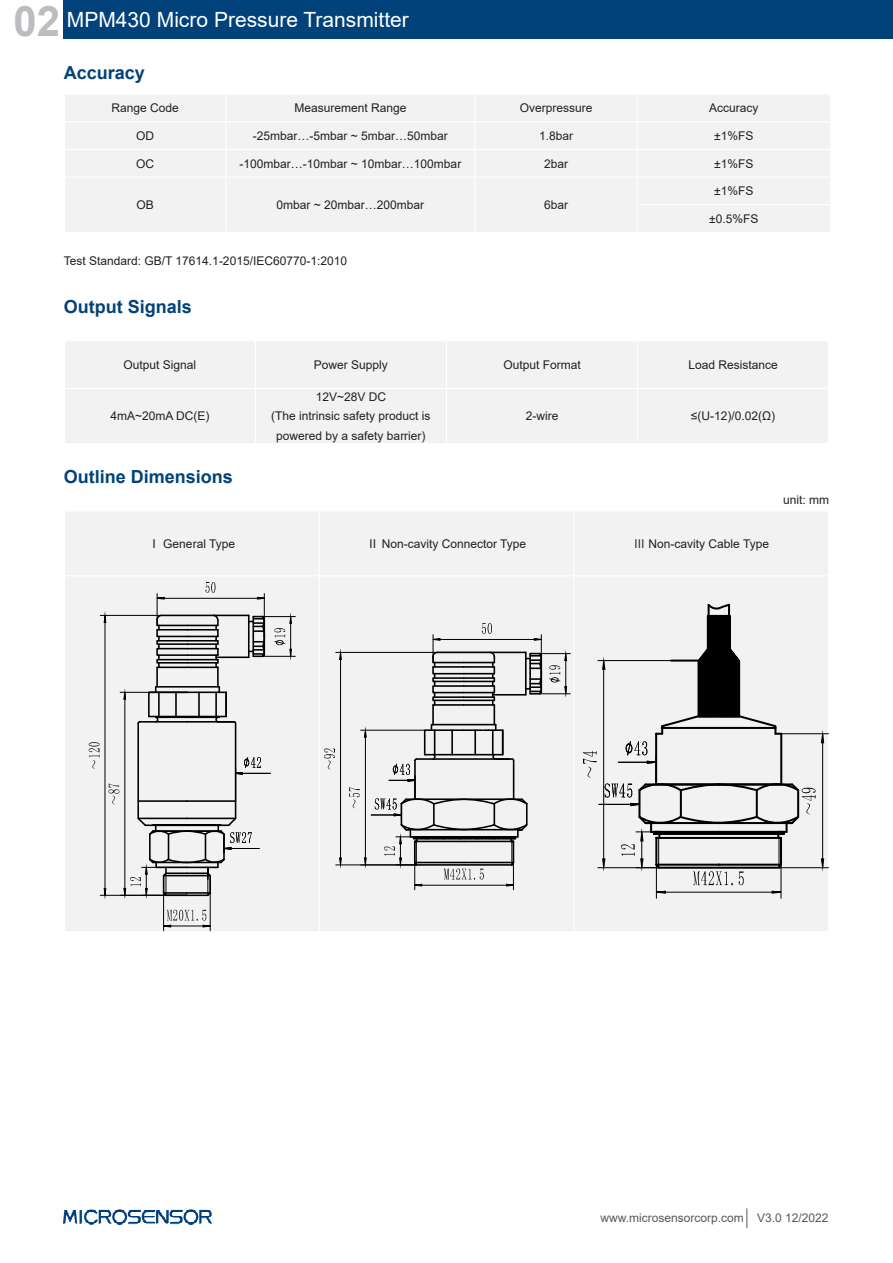
<style>
.page{position:relative;width:893px;height:1263px;background:#fff}
.page>*{position:absolute;margin:0;border:0;box-sizing:border-box;transform-origin:0 0}
.t1{font:700 42px "Arial";color:#bcbdc0}
.t2{font:21px "Arial";color:#fff}
.t3{font:700 18px "Arial";color:#004279}
.表文字居中{font:12px "Arial";color:#231f20}
.t4{font:12px "Arial";color:#57585a}
.s1{font-family:"Source Han Sans CN"}
</style>
<div class="page">
<div style="left:64px;top:0;width:829px;height:38px;background:#004279"></div>
<svg style="left:746px;top:1208px;width:1px;height:20px"></svg>
<img style="left:64px;top:1209px;width:148px;height:15px">
<div style="left:65px;top:342px;width:763px;height:101px;background:#f2f2f2"></div>
<hr style="left:255px;top:341px;width:1px;height:47px;background:#fff">
<hr style="left:446px;top:341px;width:1px;height:47px;background:#fff">
<hr style="left:637px;top:341px;width:1px;height:47px;background:#fff">
<hr style="left:64px;top:388px;width:191px;height:1px;background:#fff">
<hr style="left:255px;top:388px;width:191px;height:1px;background:#fff">
<hr style="left:255px;top:389px;width:1px;height:54px;background:#fff">
<hr style="left:446px;top:388px;width:192px;height:1px;background:#fff">
<hr style="left:446px;top:389px;width:1px;height:54px;background:#fff">
<hr style="left:638px;top:388px;width:191px;height:1px;background:#fff">
<hr style="left:637px;top:389px;width:1px;height:54px;background:#fff">
<div style="left:65px;top:512px;width:763px;height:419px;background:#f2f2f2"></div>
<hr style="left:319px;top:511px;width:1px;height:64px;background:#fff">
<hr style="left:573px;top:511px;width:1px;height:64px;background:#fff">
<hr style="left:64px;top:575px;width:255px;height:1px;background:#fff">
<hr style="left:319px;top:575px;width:255px;height:1px;background:#fff">
<hr style="left:319px;top:576px;width:1px;height:355px;background:#fff">
<hr style="left:574px;top:575px;width:255px;height:1px;background:#fff">
<hr style="left:573px;top:576px;width:1px;height:355px;background:#fff">
<hr style="left:137px;top:723px;width:2px;height:78px;background:#000">
<hr style="left:188px;top:625px;width:30px;height:1px;background:#000">
<hr style="left:188px;top:629px;width:30px;height:1px;background:#000">
<hr style="left:188px;top:636px;width:30px;height:1px;background:#000">
<hr style="left:188px;top:640px;width:30px;height:1px;background:#000">
<hr style="left:188px;top:643px;width:30px;height:2px;background:#000">
<hr style="left:188px;top:648px;width:30px;height:1px;background:#000">
<hr style="left:188px;top:654px;width:30px;height:2px;background:#000">
<hr style="left:188px;top:659px;width:30px;height:1px;background:#000">
<hr style="left:188px;top:662px;width:30px;height:2px;background:#000">
<hr style="left:188px;top:666px;width:30px;height:2px;background:#000">
<svg style="left:212px;top:614px;width:7px;height:53px"></svg>
<hr style="left:157px;top:666px;width:31px;height:2px;background:#000">
<div style="left:156px;top:659px;width:32px;height:5px;border:2px solid #000"></div>
<svg style="left:158px;top:656px;width:2px;height:11px"></svg>
<div style="left:156px;top:648px;width:32px;height:8px;border:2px solid #000"></div>
<svg style="left:156px;top:614px;width:33px;height:35px"></svg>
<hr style="left:156px;top:667px;width:2px;height:20px;background:#000">
<hr style="left:217px;top:667px;width:2px;height:20px;background:#000">
<hr style="left:161px;top:615px;width:52px;height:1px;background:#000">
<hr style="left:214px;top:615px;width:35px;height:1px;background:#000">
<hr style="left:216px;top:656px;width:33px;height:2px;background:#000">
<hr style="left:248px;top:615px;width:2px;height:42px;background:#000">
<svg style="left:249px;top:614px;width:18px;height:44px"></svg>
<hr style="left:156px;top:686px;width:63px;height:2px;background:#000">
<hr style="left:157px;top:598px;width:107px;height:1px;background:#000">
<svg style="left:257px;top:596px;width:7px;height:4px"></svg>
<svg style="left:156px;top:596px;width:9px;height:4px"></svg>
<hr style="left:264px;top:593px;width:1px;height:43px;background:#000">
<hr style="left:157px;top:593px;width:1px;height:32px;background:#000">
<svg style="left:205px;top:582px;width:11px;height:11px"></svg>
<hr style="left:235px;top:723px;width:1px;height:78px;background:#000">
<hr style="left:236px;top:773px;width:35px;height:1px;background:#000">
<svg style="left:236px;top:757px;width:25px;height:18px"></svg>
<hr style="left:224px;top:848px;width:35px;height:1px;background:#000">
<hr style="left:163px;top:876px;width:1px;height:55px;background:#000">
<hr style="left:210px;top:876px;width:1px;height:55px;background:#000">
<svg style="left:163px;top:910px;width:48px;height:18px"></svg>
<hr style="left:105px;top:615px;width:1px;height:280px;background:#000">
<svg style="left:103px;top:616px;width:4px;height:7px"></svg>
<hr style="left:100px;top:615px;width:61px;height:1px;background:#000">
<hr style="left:100px;top:895px;width:87px;height:1px;background:#000">
<svg style="left:89px;top:742px;width:11px;height:27px"></svg>
<hr style="left:124px;top:692px;width:1px;height:203px;background:#000">
<svg style="left:120px;top:687px;width:117px;height:38px"></svg>
<svg style="left:103px;top:783px;width:149px;height:114px"></svg>
<hr style="left:263px;top:616px;width:32px;height:1px;background:#000">
<hr style="left:263px;top:656px;width:32px;height:1px;background:#000">
<svg style="left:274px;top:616px;width:18px;height:41px"></svg>
<div style="left:65px;top:95px;width:765px;height:136px;background:#f2f2f2"></div>
<hr style="left:64px;top:121px;width:162px;height:1px;background:#fff">
<hr style="left:226px;top:121px;width:249px;height:1px;background:#fff">
<hr style="left:475px;top:121px;width:162px;height:1px;background:#fff">
<hr style="left:637px;top:121px;width:194px;height:1px;background:#fff">
<hr style="left:64px;top:149px;width:162px;height:1px;background:#fff">
<hr style="left:226px;top:149px;width:249px;height:1px;background:#fff">
<hr style="left:475px;top:149px;width:162px;height:1px;background:#fff">
<hr style="left:637px;top:149px;width:194px;height:1px;background:#fff">
<hr style="left:64px;top:176px;width:162px;height:2px;background:#fff">
<hr style="left:226px;top:176px;width:249px;height:2px;background:#fff">
<hr style="left:475px;top:176px;width:162px;height:2px;background:#fff">
<hr style="left:637px;top:176px;width:194px;height:2px;background:#fff">
<svg style="left:225px;top:95px;width:1px;height:136px"></svg>
<svg style="left:475px;top:95px;width:1px;height:136px"></svg>
<hr style="left:637px;top:204px;width:194px;height:1px;background:#fff">
<svg style="left:637px;top:95px;width:1px;height:136px"></svg>
<hr style="left:371px;top:814px;width:30px;height:1px;background:#000">
<hr style="left:414px;top:841px;width:1px;height:49px;background:#000">
<hr style="left:513px;top:841px;width:1px;height:49px;background:#000">
<hr style="left:540px;top:653px;width:30px;height:1px;background:#000">
<hr style="left:540px;top:693px;width:30px;height:1px;background:#000">
<svg style="left:375px;top:623px;width:192px;height:264px"></svg>
<hr style="left:340px;top:652px;width:1px;height:213px;background:#000">
<svg style="left:339px;top:653px;width:3px;height:7px"></svg>
<svg style="left:339px;top:857px;width:3px;height:9px"></svg>
<hr style="left:336px;top:652px;width:154px;height:1px;background:#000">
<hr style="left:336px;top:864px;width:80px;height:1px;background:#000">
<svg style="left:324px;top:748px;width:11px;height:21px"></svg>
<hr style="left:365px;top:730px;width:1px;height:135px;background:#000">
<svg style="left:364px;top:729px;width:3px;height:9px"></svg>
<svg style="left:364px;top:857px;width:3px;height:9px"></svg>
<hr style="left:361px;top:730px;width:64px;height:1px;background:#000">
<hr style="left:361px;top:864px;width:55px;height:1px;background:#000">
<svg style="left:349px;top:787px;width:11px;height:21px"></svg>
<hr style="left:781px;top:733px;width:47px;height:1px;background:#000">
<hr style="left:779px;top:867px;width:49px;height:1px;background:#000">
<svg style="left:583px;top:559px;width:241px;height:368px"></svg>
<h1 class="t1" style="left:13px;top:-8px;width:48px">02</h1>
<h2 class="t2" style="left:67px;top:5px;width:343px">MPM430 Micro Pressure Transmitter</h2>
<p class="t3" style="left:64px;top:60px;width:83px">Accuracy</p>
<p class="表文字居中" style="left:111px;top:100px;width:69px">Range Code</p>
<p class="表文字居中" style="left:294px;top:100px;width:114px">Measurement Range</p>
<p class="表文字居中" style="left:520px;top:100px;width:74px">Overpressure</p>
<p class="表文字居中" style="left:709px;top:100px;width:51px">Accuracy</p>
<p class="表文字居中" style="left:136px;top:127px;width:19px">OD</p>
<p class="表文字居中" style="left:253px;top:127px;width:197px">-25mbar…-5mbar ~ 5mbar…50mbar</p>
<p class="表文字居中" style="left:539px;top:127px;width:36px">1.8bar</p>
<p class="表文字居中" style="left:714px;top:127px;width:41px">±1%FS</p>
<p class="表文字居中" style="left:136px;top:155px;width:19px">OC</p>
<p class="表文字居中" style="left:240px;top:155px;width:223px">-100mbar…-10mbar ~ 10mbar…100mbar</p>
<p class="表文字居中" style="left:544px;top:155px;width:26px">2bar</p>
<p class="表文字居中" style="left:714px;top:155px;width:41px">±1%FS</p>
<p class="表文字居中" style="left:136px;top:196px;width:19px">OB</p>
<p class="表文字居中" style="left:277px;top:196px;width:149px">0mbar ~ 20mbar…200mbar</p>
<p class="表文字居中" style="left:544px;top:196px;width:26px">6bar</p>
<p class="表文字居中" style="left:714px;top:183px;width:41px">±1%FS</p>
<p class="表文字居中" style="left:709px;top:210px;width:51px">±0.5%FS</p>
<p class="表文字居中" style="left:64px;top:253px;width:285px">Test Standard: GB/T 17614.1-2015/IEC60770-1:2010</p>
<p class="t3" style="left:64px;top:294px;width:130px">Output Signals</p>
<p class="表文字居中" style="left:124px;top:356px;width:74px">Output Signal</p>
<p class="表文字居中" style="left:314px;top:356px;width:76px">Power Supply</p>
<p class="表文字居中" style="left:503px;top:356px;width:79px">Output Format</p>
<p class="表文字居中" style="left:688px;top:356px;width:91px">Load Resistance</p>
<p class="表文字居中" style="left:110px;top:408px;width:101px">4mA~20mA DC(E)</p>
<p class="t3" style="left:64px;top:464px;width:171px">Outline Dimensions</p>
<p class="表文字居中" style="left:316px;top:388px;width:72px">12V~28V DC</p>
<p class="表文字居中" style="left:271px;top:408px;width:161px">(The intrinsic safety product is</p>
<p class="表文字居中" style="left:276px;top:427px;width:151px">powered by a safety barrier)</p>
<p class="表文字居中" style="left:526px;top:408px;width:34px">2-wire</p>
<p class="表文字居中" style="left:691px;top:408px;width:86px">≤(U-12)/0.02(Ω)</p>
<p class="表文字居中" style="left:783px;top:491px;width:48px">unit: mm</p>
<p class="表文字居中" style="left:148px;top:535px;width:88px"><span class="s1">Ⅰ</span> General Type</p>
<p class="表文字居中" style="left:367px;top:535px;width:161px"><span class="s1">Ⅱ</span> Non-cavity Connector Type</p>
<p class="表文字居中" style="left:633px;top:535px;width:137px"><span class="s1">Ⅲ</span> Non-cavity Cable Type</p>
<p class="t4" style="left:600px;top:1210px;width:230px">www.microsensorcorp.com V3.0 12/2022</p>
</div>
